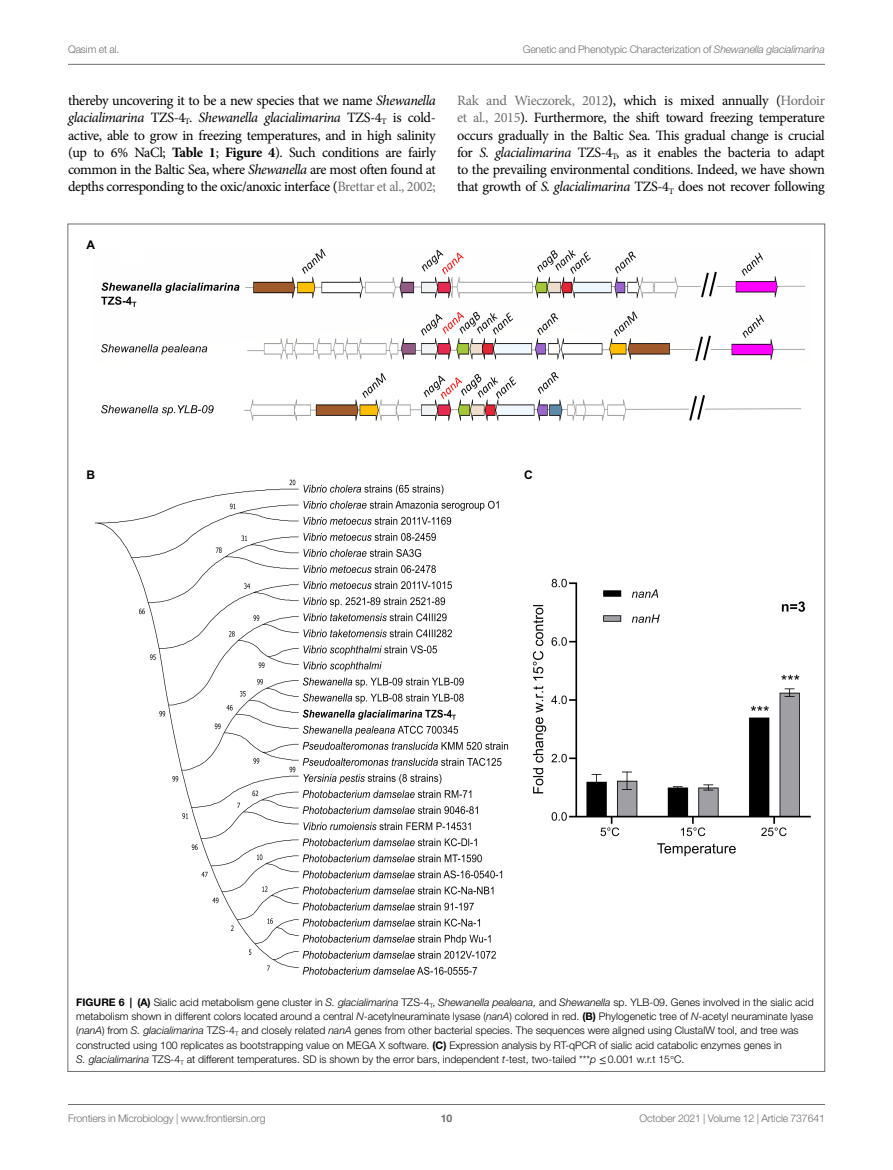
<style>
.page{position:relative;width:893px;height:1170px;background:#fff}
.page>*{position:absolute;margin:0;border:0;box-sizing:border-box;transform-origin:0 0}
.TEXT_FLUSH{font:14.25px/17.2px "Minion Pro";letter-spacing:-.03em;color:#000;text-align:justify}
.t1{font:700 12px "Arial";color:#000}
.FIG_LEG{font:300 10.5px/14.2px "Helvetica Neue LT Std";color:#000}
.t2{font:300 10.5px "Helvetica Neue LT Std";letter-spacing:-.015em;color:#6d6e71}
.t3{font:700 10.5px "Helvetica Neue LT Std";color:#6d6e71}
.s1{font-style:italic}
.s2{font-weight:700}
.s3{color:#6d6e71}
.s4{font-family:"STIX General";font-weight:400}
</style>
<div class="page">
<hr style="left:68px;top:64px;width:757px;height:1px;background:#6d6e71">
<hr style="left:68px;top:1104px;width:757px;height:1px;background:#6d6e71">
<img style="left:94px;top:248px;width:717px;height:727px">
<p class="t2" style="left:68px;top:42px;width:53px">Qasim et al.</p>
<p class="t2" style="left:523px;top:42px;width:304px">Genetic and Phenotypic Characterization of <span class="s1">Shewanella glacialimarina</span></p>
<p class="TEXT_FLUSH" style="left:68px;top:92px;width:369px">thereby uncovering it to be a new species that we name <span class="s1">Shewanella glacialimarina</span> TZS-4<sub>T</sub>. <span class="s1">Shewanella glacialimarina</span> TZS-4<sub>T</sub> is cold&shy;active, able to grow in freezing temperatures, and in high salinity (up to 6% NaCl; <span class="s2">Table 1</span>; <span class="s2">Figure 4</span>). Such conditions are fairly common in the Baltic Sea, where <span class="s1">Shewanella</span> are most often found at depths corresponding to the oxic/anoxic interface (<span class="s3">Brettar et al., 2002;</span></p>
<p class="TEXT_FLUSH" style="left:457px;top:92px;width:369px"><span class="s3">Rak and Wieczorek, 2012</span>), which is mixed annually (<span class="s3">Hordoir et al., 2015</span>). Furthermore, the shift toward freezing temperature occurs gradually in the Baltic Sea. This gradual change is crucial for <span class="s1">S. glacialimarina</span> TZS-4<sub>T</sub>, as it enables the bacteria to adapt to the prevailing environmental conditions. Indeed, we have shown that growth of <span class="s1">S. glacialimarina</span> TZS-4<sub>T</sub> does not recover following</p>
<p class="t1" style="left:87px;top:236px;width:10px">A</p>
<p class="t1" style="left:87px;top:466px;width:10px">B</p>
<p class="t1" style="left:524px;top:466px;width:10px">C</p>
<p class="FIG_LEG" style="left:76px;top:994px;width:739px"><span class="s2">FIGURE 6 | (A)</span> Sialic acid metabolism gene cluster in <span class="s1">S. glacialimarina</span> TZS-4<sub>T</sub>, <span class="s1">Shewanella pealeana,</span> and <span class="s1">Shewanella</span> sp. YLB-09. Genes involved in the sialic acid metabolism shown in different colors located around a central <span class="s1">N</span>-acetylneuraminate lysase (<span class="s1">nanA</span>) colored in red. <span class="s2">(B)</span> Phylogenetic tree of <span class="s1">N</span>-acetyl neuraminate lyase (<span class="s1">nanA</span>) from <span class="s1">S. glacialimarina</span> TZS-4<sub>T</sub> and closely related <span class="s1">nanA</span> genes from other bacterial species. The sequences were aligned using ClustalW tool, and tree was constructed using 100 replicates as bootstrapping value on MEGA X software. <span class="s2">(C)</span> Expression analysis by RT-qPCR of sialic acid catabolic enzymes genes in<br><span class="s1">S. glacialimarina</span> TZS-4<sub>T</sub> at different temperatures. SD is shown by the error bars, independent <span class="s1">t</span>-test, two-tailed ***<span class="s1">p</span> <span class="s4">≤</span>0.001 w.r.t 15<span class="s4">°</span>C.</p>
<p class="t2" style="left:68px;top:1111px;width:199px">Frontiers in Microbiology | www.frontiersin.org</p>
<p class="t3" style="left:441px;top:1111px;width:13px">10</p>
<p class="t2" style="left:640px;top:1111px;width:187px">October 2021 | Volume 12 | Article 737641</p>
</div>
